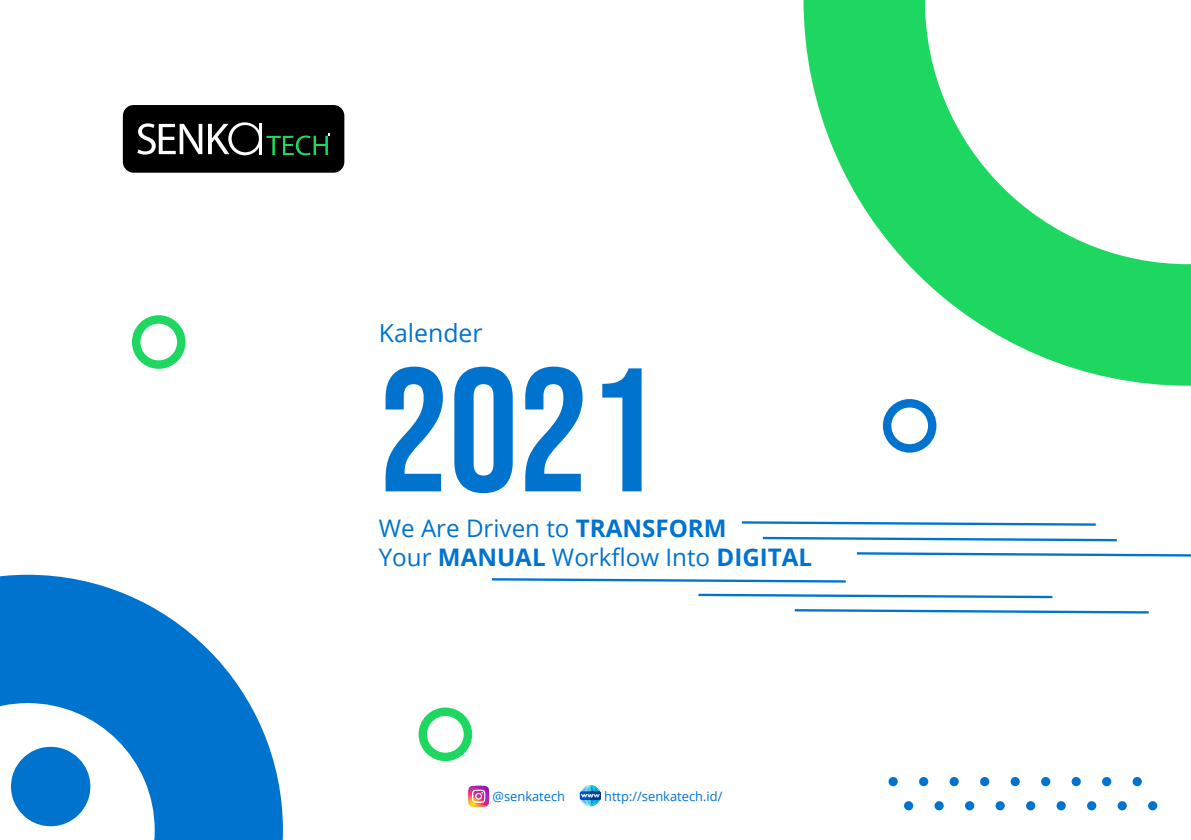
<style>
.page{position:relative;width:1191px;height:840px;background:#fff}
.page>*{position:absolute;margin:0;border:0;box-sizing:border-box;transform-origin:0 0}
.t1{font:175.6px "Bebas Neue";color:#0073ce}
.t2{font:24.8px "Open Sans";color:#0073ce}
.t3{font:24.2px/29px "Open Sans";color:#0073ce}
.t4{font:12.8px "Open Sans";color:#0073ce}
.s1{font-weight:700}
</style>
<div class="page">
<div style="left:123px;top:105px;width:221px;height:68px;background:#000;border-radius:11px"></div>
<svg style="left:137px;top:123px;width:65px;height:31px"></svg>
<svg style="left:208px;top:122px;width:122px;height:33px"></svg>
<svg style="left:803px;top:0;width:388px;height:385px"></svg>
<svg style="left:0;top:574px;width:283px;height:265px;fill:#0073ce"></svg>
<div style="left:11px;top:746px;width:79px;height:79px;background:#0073ce;border-radius:50%"></div>
<svg style="left:579px;top:785px;width:22px;height:20px"></svg>
<svg style="left:468px;top:785px;width:21px;height:21px"></svg>
<svg style="left:742px;top:521px;width:353px;height:4px"></svg>
<svg style="left:763px;top:536px;width:353px;height:5px"></svg>
<svg style="left:857px;top:552px;width:334px;height:4px"></svg>
<svg style="left:492px;top:578px;width:354px;height:4px"></svg>
<svg style="left:698px;top:593px;width:354px;height:5px"></svg>
<svg style="left:794px;top:609px;width:354px;height:4px"></svg>
<svg style="left:888px;top:776px;width:9px;height:9px"></svg>
<svg style="left:919px;top:776px;width:9px;height:9px"></svg>
<svg style="left:949px;top:776px;width:9px;height:9px"></svg>
<svg style="left:980px;top:776px;width:9px;height:9px"></svg>
<svg style="left:1010px;top:776px;width:9px;height:9px"></svg>
<svg style="left:1041px;top:776px;width:9px;height:9px"></svg>
<svg style="left:1071px;top:776px;width:9px;height:9px"></svg>
<svg style="left:1102px;top:776px;width:9px;height:9px"></svg>
<svg style="left:1132px;top:776px;width:9px;height:9px"></svg>
<svg style="left:904px;top:800px;width:9px;height:9px"></svg>
<svg style="left:934px;top:800px;width:9px;height:9px"></svg>
<svg style="left:965px;top:800px;width:9px;height:9px"></svg>
<svg style="left:995px;top:800px;width:9px;height:9px"></svg>
<svg style="left:1026px;top:800px;width:9px;height:9px"></svg>
<svg style="left:1056px;top:800px;width:9px;height:9px"></svg>
<svg style="left:1087px;top:800px;width:9px;height:9px"></svg>
<svg style="left:1117px;top:800px;width:9px;height:9px"></svg>
<svg style="left:1148px;top:800px;width:9px;height:9px"></svg>
<svg style="left:132px;top:315px;width:53px;height:53px"></svg>
<svg style="left:883px;top:399px;width:53px;height:53px"></svg>
<svg style="left:418px;top:707px;width:54px;height:53px"></svg>
<p class="t2" style="left:379px;top:316px;width:105px">Kalender</p>
<h1 class="t1" style="left:379px;top:331px;width:281px">2021</h1>
<p class="t3" style="left:379px;top:512px;width:435px">We Are Driven to <span class="s1">TRANSFORM<br></span>Your <span class="s1">MANUAL</span> Workflow Into <span class="s1">DIGITAL</span></p>
<p class="t4" style="left:492px;top:787px;width:74px">@senkatech</p>
<p class="t4" style="left:604px;top:787px;width:120px">http://senkatech.id/</p>
</div>
